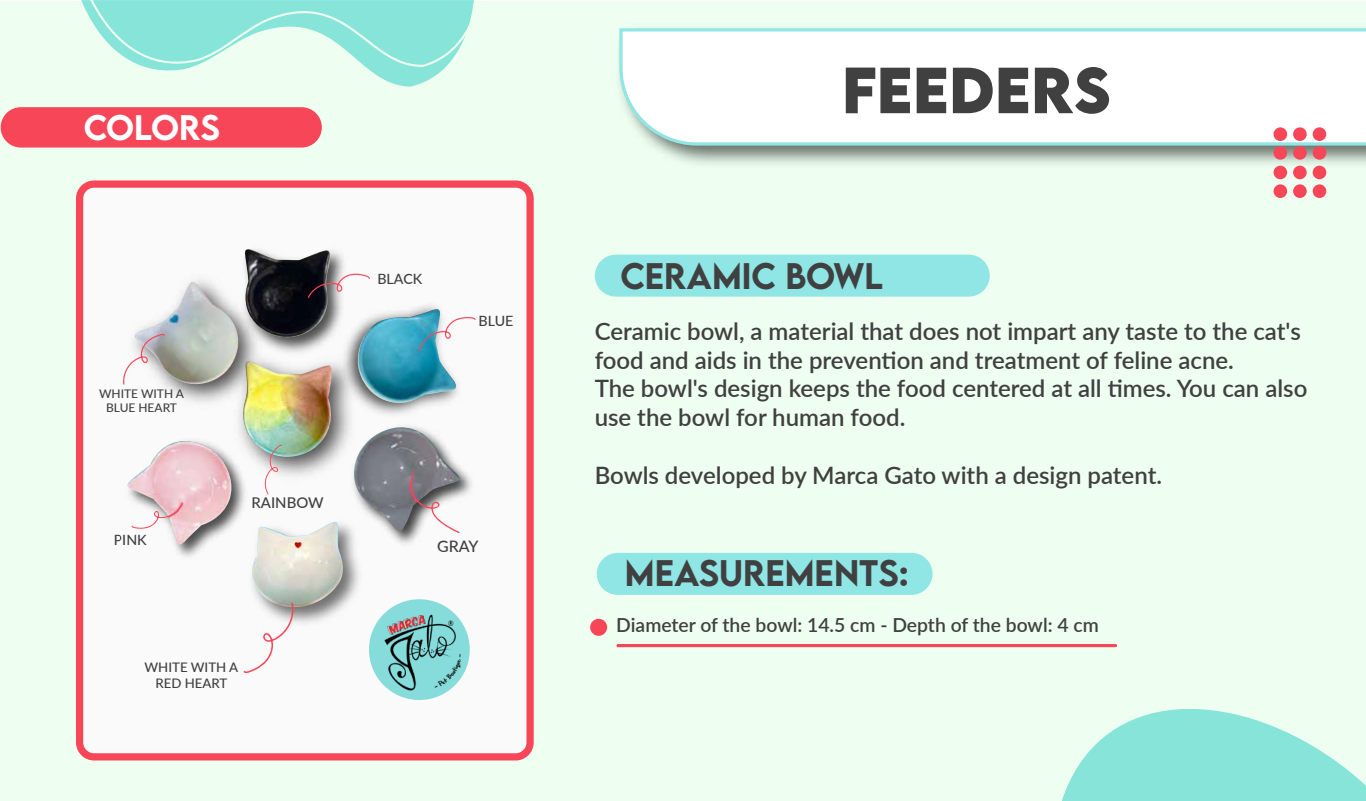
<style>
.page{position:relative;width:1366px;height:801px;background:#fff}
.page>*{position:absolute;margin:0;border:0;box-sizing:border-box;transform-origin:0 0}
.t1{font:700 57.88px "LEMONMILK";color:#404040}
.t2{font:500 32.88px "LEMONMILK";color:#404040}
.t3{font:500 31.62px "LEMONMILK";color:#fff}
.t4{font:600 24px/28.8px "Lato";color:#404040}
.t5{font:600 19.38px "Lato";color:#404040}
.t6{font:500 15.88px "Lato";color:#404040}
.t7{font:500 14.88px "Lato";color:#404040}
.t8{font:500 14.12px "Lato";letter-spacing:-.005em;color:#404040}
.t9{font:500 13.12px/15.9px "Lato";color:#404040;text-align:center}
.t10{font:500 11.88px/14.4px "Lato";color:#404040;text-align:center}
</style>
<div class="page">
<div style="left:0;top:1px;width:1365px;height:800px;background:#eefff1"></div>
<svg style="left:81px;top:0;width:399px;height:87px"></svg>
<svg style="left:982px;top:647px;width:383px;height:154px"></svg>
<img style="left:655px;top:147px;width:710px;height:26px">
<svg style="left:619px;top:28px;width:746px;height:119px"></svg>
<div style="left:1273px;top:184px;width:13px;height:14px;background:#f84659;border-radius:50%"></div>
<div style="left:1292px;top:184px;width:14px;height:14px;background:#f84659;border-radius:50%"></div>
<div style="left:1312px;top:184px;width:14px;height:14px;background:#f84659;border-radius:50%"></div>
<div style="left:1273px;top:166px;width:13px;height:13px;background:#f84659;border-radius:50%"></div>
<div style="left:1292px;top:166px;width:14px;height:13px;background:#f84659;border-radius:50%"></div>
<div style="left:1312px;top:166px;width:14px;height:13px;background:#f84659;border-radius:50%"></div>
<div style="left:1273px;top:146px;width:13px;height:14px;background:#f84659;border-radius:50%"></div>
<div style="left:1292px;top:146px;width:14px;height:14px;background:#f84659;border-radius:50%"></div>
<div style="left:1312px;top:146px;width:14px;height:14px;background:#f84659;border-radius:50%"></div>
<div style="left:1273px;top:127px;width:13px;height:14px;background:#f84659;border-radius:50%"></div>
<div style="left:1292px;top:127px;width:14px;height:14px;background:#f84659;border-radius:50%"></div>
<div style="left:1312px;top:127px;width:14px;height:14px;background:#f84659;border-radius:50%"></div>
<div style="left:80px;top:184px;width:450px;height:573px;background:#fafafa;border-radius:14px"></div>
<div style="left:76px;top:180px;width:457px;height:580px;border:7px solid #f84659;border-radius:14px"></div>
<div style="left:1px;top:107px;width:321px;height:41px;background:#f84659;border-radius:20px"></div>
<img style="left:352px;top:305px;width:106px;height:110px">
<img style="left:355px;top:309px;width:101px;height:94px">
<svg style="left:418px;top:317px;width:58px;height:34px"></svg>
<img style="left:268px;top:250px;width:84px;height:94px">
<img style="left:244px;top:249px;width:86px;height:89px">
<svg style="left:307px;top:273px;width:63px;height:25px"></svg>
<img style="left:238px;top:344px;width:125px;height:132px">
<img style="left:240px;top:361px;width:96px;height:96px">
<svg style="left:264px;top:444px;width:18px;height:51px"></svg>
<img style="left:175px;top:434px;width:76px;height:123px">
<img style="left:127px;top:441px;width:108px;height:104px">
<svg style="left:131px;top:502px;width:52px;height:27px"></svg>
<img style="left:347px;top:420px;width:125px;height:124px">
<img style="left:353px;top:427px;width:107px;height:104px">
<svg style="left:410px;top:478px;width:50px;height:55px"></svg>
<img style="left:165px;top:266px;width:103px;height:148px">
<img style="left:135px;top:282px;width:107px;height:105px">
<svg style="left:123px;top:334px;width:42px;height:51px"></svg>
<img style="left:243px;top:513px;width:124px;height:111px">
<img style="left:251px;top:522px;width:93px;height:86px">
<svg style="left:243px;top:602px;width:52px;height:71px"></svg>
<img style="left:369px;top:600px;width:101px;height:100px">
<div style="left:594px;top:255px;width:395px;height:42px;background:#90e5e5;border-radius:21px"></div>
<div style="left:596px;top:553px;width:336px;height:42px;background:#90e5e5;border-radius:21px"></div>
<div style="left:590px;top:619px;width:17px;height:17px;background:#f84659;border-radius:50%"></div>
<hr style="left:616px;top:644px;width:501px;height:3px;background:#f84659">
<h3 class="t3" style="left:84px;top:107px;width:138px">COLORS</h3>
<p class="t10" style="left:99px;top:386px;width:86px">WHITE WITH A<br>BLUE HEART</p>
<p class="t8" style="left:114px;top:530px;width:35px">PINK</p>
<p class="t7" style="left:251px;top:492px;width:74px">RAINBOW</p>
<p class="t9" style="left:144px;top:659px;width:95px">WHITE WITH A<br>RED HEART</p>
<p class="t8" style="left:377px;top:269px;width:46px">BLACK</p>
<p class="t8" style="left:478px;top:310px;width:36px">BLUE</p>
<p class="t6" style="left:437px;top:535px;width:43px">GRAY</p>
<h1 class="t1" style="left:841px;top:51px;width:270px">FEEDERS</h1>
<h2 class="t2" style="left:620px;top:254px;width:264px">CERAMIC BOWL</h2>
<p class="t4" style="left:594px;top:316px;width:714px">Ceramic bowl, a material that does not impart any taste to the cat's food and aids in the prevention and treatment of feline acne.<br>The bowl's design keeps the food centered at all times. You can also use the bowl for human food.</p>
<p class="t4" style="left:594px;top:460px;width:569px">Bowls developed by Marca Gato with a design patent.</p>
<h2 class="t2" style="left:625px;top:551px;width:285px">MEASUREMENTS:</h2>
<p class="t5" style="left:616px;top:611px;width:484px">Diameter of the bowl: 14.5 cm - Depth of the bowl: 4 cm</p>
</div>
